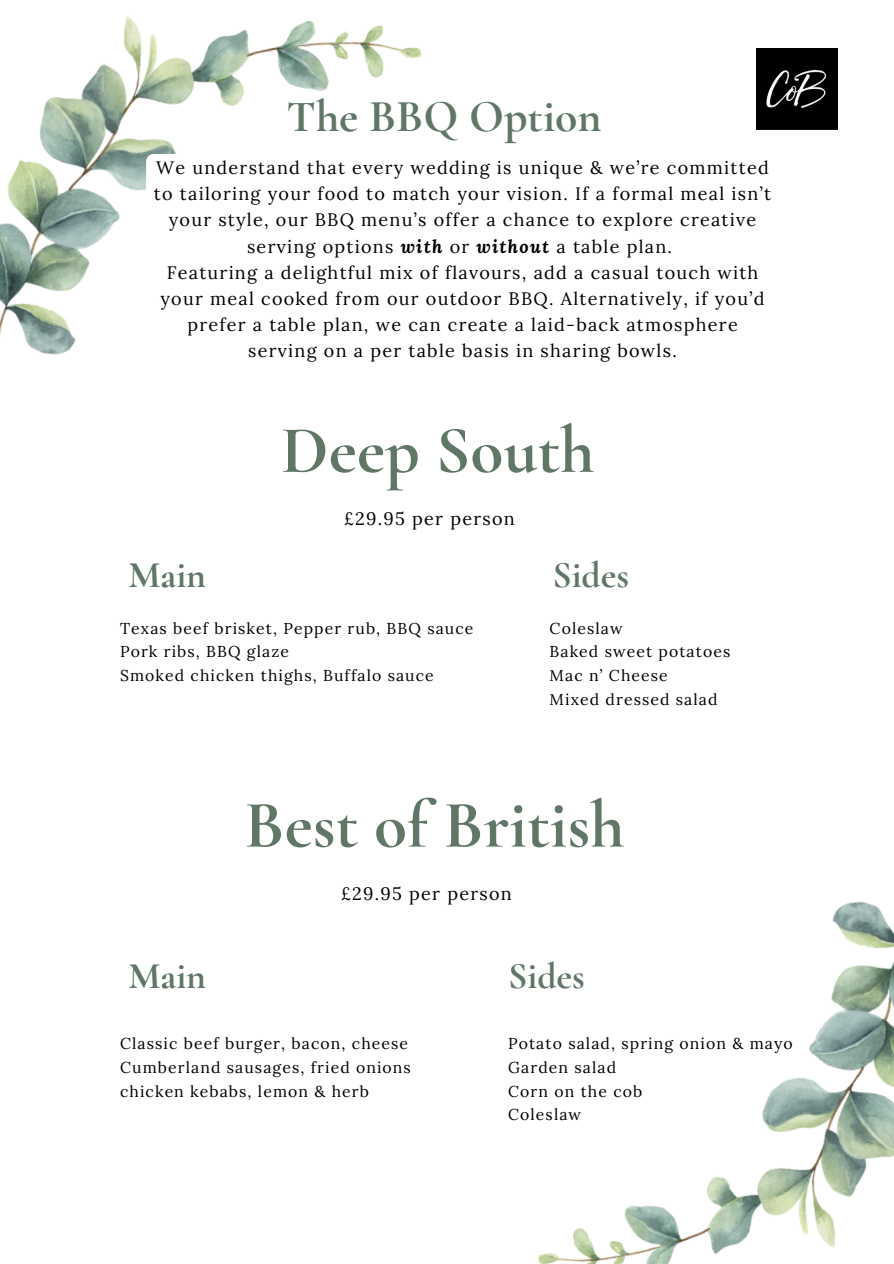
<style>
.page{position:relative;width:894px;height:1264px;background:#fff}
.page>*{position:absolute;margin:0;border:0;box-sizing:border-box;transform-origin:0 0}
.t1{font:700 67.5px "Cormorant Garamond";color:#607666}
.t2{font:700 45.6px "Cormorant Garamond";color:#607666}
.t3{font:700 37.5px "Cormorant Garamond";color:#607666}
.t4{font:18px/26.1px "Lora";letter-spacing:.07em;color:#000;text-align:center}
.t5{font:15.75px "Lora";letter-spacing:.07em;color:#000}
.s1{font-weight:700;font-style:italic}
</style>
<div class="page">
<img style="left:756px;top:49px;width:81px;height:81px">
<img style="left:538px;top:901px;width:355px;height:362px">
<img style="left:0;top:16px;width:422px;height:339px">
<svg style="left:146px;top:154px;width:276px;height:201px"></svg>
<svg style="left:538px;top:1030px;width:262px;height:97px"></svg>
<h1 class="t2" style="left:286px;top:88px;width:316px">The BBQ Option</h1>
<h4 class="t4" style="left:154px;top:155px;width:618px">We understand that every wedding is unique &amp; we’re committed to tailoring your food to match your vision. If a formal meal isn’t your style, our BBQ menu’s offer a chance to explore creative serving options <span class="s1">with</span> or <span class="s1">without</span> a table plan.<br>Featuring a delightful mix of flavours, add a casual touch with your meal cooked from our outdoor BBQ. Alternatively, if you’d prefer a table plan, we can create a laid-back atmosphere serving on a per table basis in sharing bowls.</h4>
<p class="t1" style="left:281px;top:409px;width:315px">Deep South</p>
<h3 class="t4" style="left:344px;top:505px;width:172px">£29.95 per person</h3>
<h3 class="t3" style="left:128px;top:552px;width:79px">Main</h3>
<p class="t5" style="left:120px;top:618px;width:355px">Texas beef brisket, Pepper rub, BBQ sauce</p>
<p class="t5" style="left:120px;top:641px;width:170px">Pork ribs, BBQ glaze</p>
<p class="t5" style="left:120px;top:665px;width:315px">Smoked chicken thighs, Buffalo sauce</p>
<p class="t3" style="left:552px;top:552px;width:78px">Sides</p>
<p class="t5" style="left:549px;top:618px;width:75px">Coleslaw</p>
<p class="t5" style="left:549px;top:641px;width:182px">Baked sweet potatoes</p>
<p class="t5" style="left:549px;top:665px;width:120px">Mac n’ Cheese</p>
<h1 class="t5" style="left:549px;top:689px;width:169px">Mixed dressed salad</h1>
<p class="t3" style="left:128px;top:953px;width:79px">Main</p>
<p class="t1" style="left:244px;top:784px;width:381px">Best of British</p>
<h3 class="t4" style="left:341px;top:879px;width:172px">£29.95 per person</h3>
<p class="t3" style="left:508px;top:953px;width:78px">Sides</p>
<p class="t5" style="left:120px;top:1033px;width:289px">Classic beef burger, bacon, cheese</p>
<p class="t5" style="left:120px;top:1057px;width:292px">Cumberland sausages, fried onions</p>
<p class="t5" style="left:120px;top:1080px;width:250px">chicken kebabs, lemon &amp; herb</p>
<h3 class="t5" style="left:508px;top:1033px;width:286px">Potato salad, spring onion &amp; mayo</h3>
<p class="t5" style="left:508px;top:1057px;width:109px">Garden salad</p>
<p class="t5" style="left:508px;top:1080px;width:136px">Corn on the cob</p>
<p class="t5" style="left:508px;top:1104px;width:75px">Coleslaw</p>
</div>
